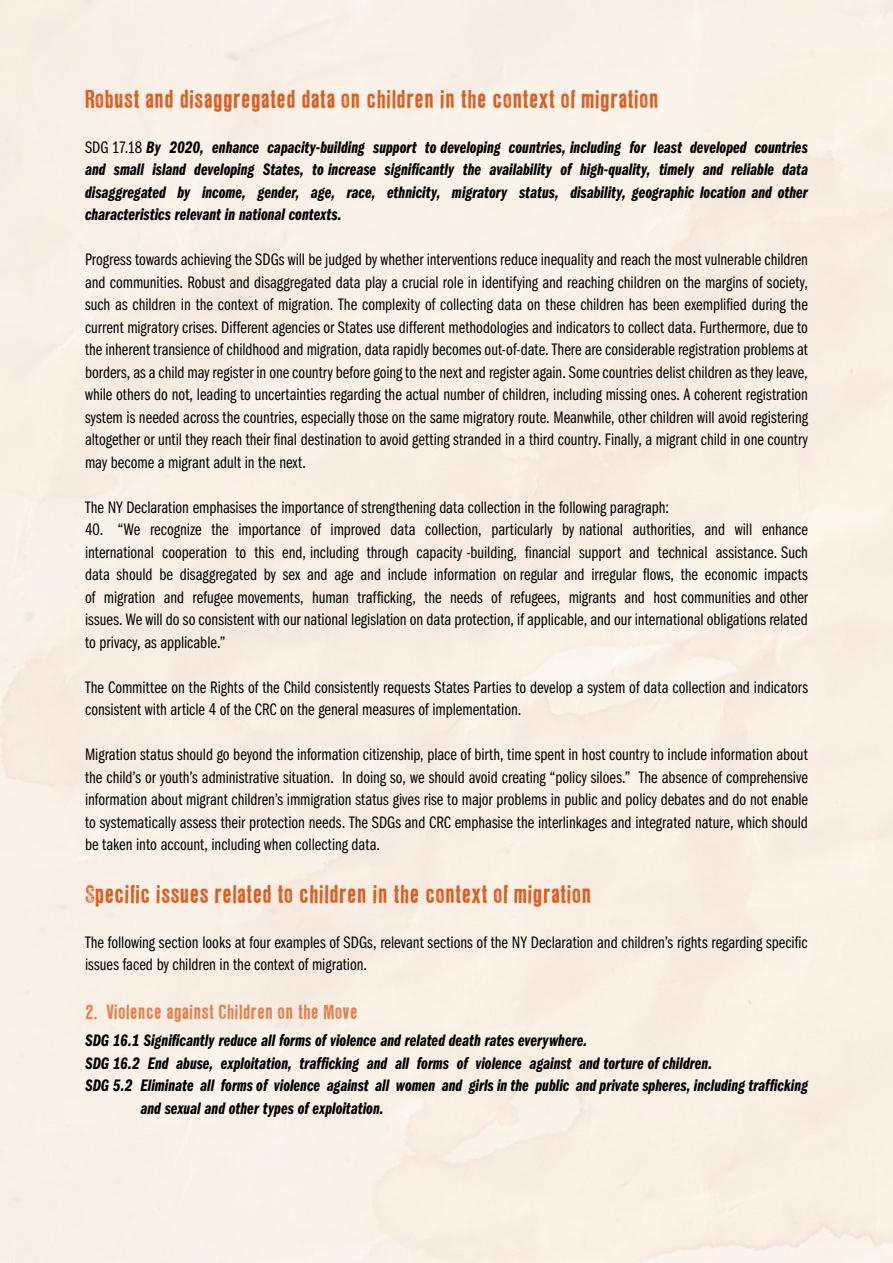
<style>
.page{position:relative;width:893px;height:1263px;background:#fff}
.page>*{position:absolute;margin:0;border:0;box-sizing:border-box;transform-origin:0 0}
.t1{font:22.5px "LL Rubber Grotesque";letter-spacing:-.025em;color:#da6022}
.t2{font:18px "LL Rubber Grotesque";letter-spacing:-.025em;color:#e38149}
.t3{font:17.25px/22.5px "ITC Franklin Gothic Std Bk Cp";color:#000;text-align:justify}
.t4{font:17.25px/22.5px "ITC Franklin Gothic Std Dm Cp It";color:#000;text-align:justify}
.s1{font-family:"ITC Franklin Gothic Std Bk Cp"}
</style>
<div class="page">
<h1 class="t1" style="left:85px;top:85px;width:576px">Robust and disaggregated data on children in the context of migration</h1>
<p class="t4" style="left:85px;top:136px;width:724px"><span class="s1">SDG 17.18</span> By 2020, enhance capacity-building support to developing countries, including for least developed countries and small island developing States, to increase significantly the availability of high-quality, timely and reliable data disaggregated by income, gender, age, race, ethnicity, migratory status, disability, geographic location and other characteristics relevant in national contexts.</p>
<p class="t3" style="left:85px;top:249px;width:724px">Progress towards achieving the SDGs will be judged by whether interventions reduce inequality and reach the most vulnerable children and communities. Robust and disaggregated data play a crucial role in identifying and reaching children on the margins of society, such as children in the context of migration. The complexity of collecting data on these children has been exemplified during the current migratory crises. Different agencies or States use different methodologies and indicators to collect data. Furthermore, due to the inherent transience of childhood and migration, data rapidly becomes out-of-date. There are considerable registration problems at borders, as a child may register in one country before going to the next and register again. Some countries delist children as they leave, while others do not, leading to uncertainties regarding the actual number of children, including missing ones. A coherent registration system is needed across the countries, especially those on the same migratory route. Meanwhile, other children will avoid registering altogether or until they reach their final destination to avoid getting stranded in a third country. Finally, a migrant child in one country may become a migrant adult in the next.</p>
<p class="t3" style="left:85px;top:496px;width:585px">The NY Declaration emphasises the importance of strengthening data collection in the following paragraph:</p>
<p class="t3" style="left:85px;top:518px;width:724px">40. “We recognize the importance of improved data collection, particularly by national authorities, and will enhance international cooperation to this end, including through capacity -building, financial support and technical assistance. Such data should be disaggregated by sex and age and include information on regular and irregular flows, the economic impacts of migration and refugee movements, human trafficking, the needs of refugees, migrants and host communities and other issues. We will do so consistent with our national legislation on data protection, if applicable, and our international obligations related to privacy, as applicable.”</p>
<p class="t3" style="left:85px;top:676px;width:724px">The Committee on the Rights of the Child consistently requests States Parties to develop a system of data collection and indicators consistent with article 4 of the CRC on the general measures of implementation.</p>
<p class="t3" style="left:85px;top:743px;width:724px">Migration status should go beyond the information citizenship, place of birth, time spent in host country to include information about the child’s or youth’s administrative situation. In doing so, we should avoid creating “policy siloes.” The absence of comprehensive information about migrant children’s immigration status gives rise to major problems in public and policy debates and do not enable to systematically assess their protection needs. The SDGs and CRC emphasise the interlinkages and integrated nature, which should be taken into account, including when collecting data.</p>
<h1 class="t1" style="left:85px;top:880px;width:509px">Specific issues related to children in the context of migration</h1>
<p class="t3" style="left:85px;top:931px;width:724px">The following section looks at four examples of SDGs, relevant sections of the NY Declaration and children’s rights regarding specific issues faced by children in the context of migration.</p>
<p class="t2" style="left:85px;top:1001px;width:275px">2. Violence against Children on the Move</p>
<p class="t4" style="left:85px;top:1029px;width:504px">SDG 16.1 Significantly reduce all forms of violence and related death rates everywhere.</p>
<p class="t4" style="left:85px;top:1052px;width:629px">SDG 16.2 End abuse, exploitation, trafficking and all forms of violence against and torture of children.</p>
<p class="t4" style="left:85px;top:1074px;width:724px">SDG 5.2 Eliminate all forms of violence against all women and girls in the public and private spheres, including trafficking</p>
<p class="t4" style="left:140px;top:1097px;width:245px">and sexual and other types of exploitation.</p>
</div>
